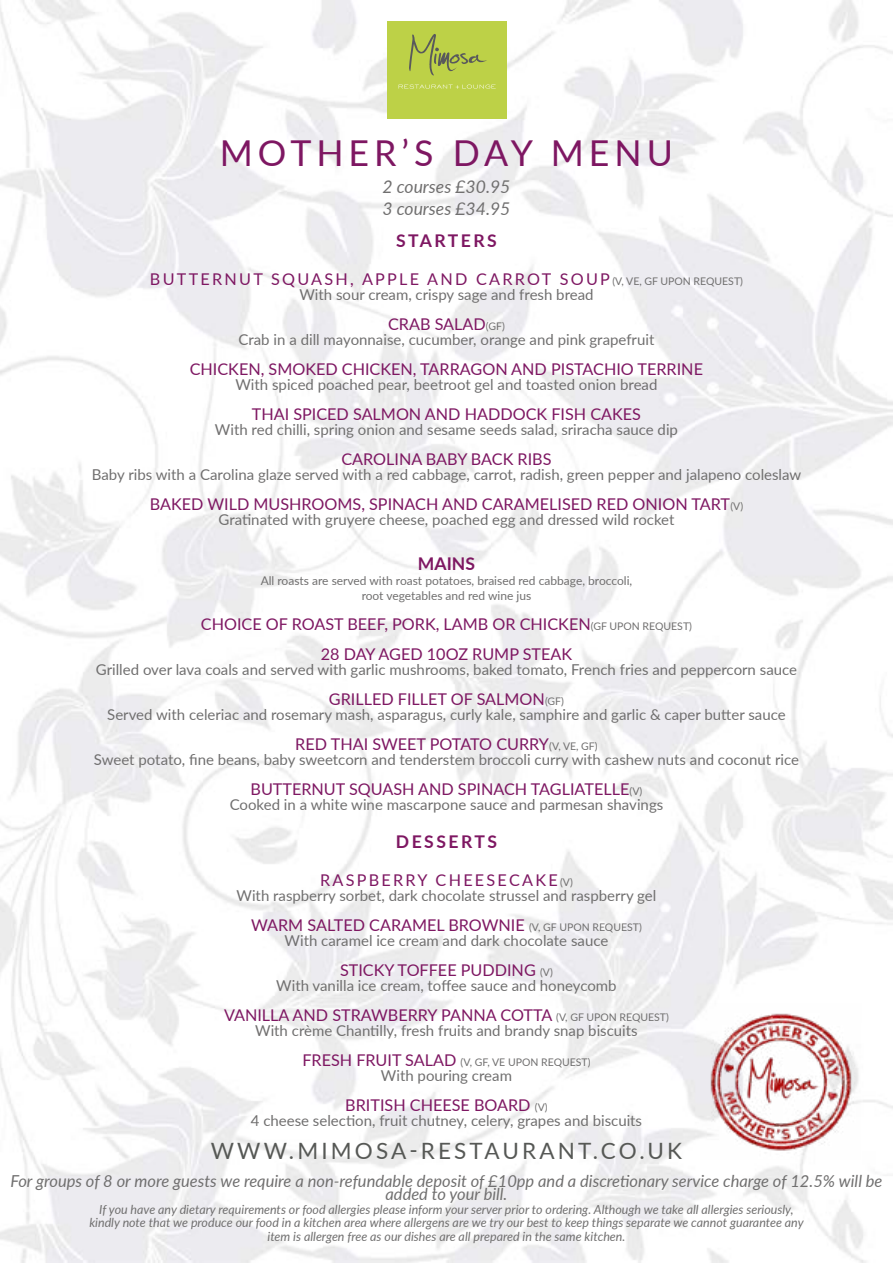
<style>
.page{position:relative;width:893px;height:1263px;background:#fff}
.page>*{position:absolute;margin:0;border:0;box-sizing:border-box;transform-origin:0 0}
.t1{font:35.7px "Lato";letter-spacing:.14em;color:#7e1762}
.t2{font:22.5px "Lato";letter-spacing:.14em;color:#565855}
.t3{font:italic 17.55px/22.5px "Lato";color:#706f6f}
.t4{font:700 17.55px "Lato";letter-spacing:.14em;color:#7e1762}
.t5{font:italic 16.5px/13.6px "Lato";color:#706f6f;text-align:center}
.t6{font:16.2px/30px "Lato";color:#7e1762;text-align:center}
.t7{font:16.2px "Lato";letter-spacing:.14em;color:#7e1762}
.t8{font:15px "Lato";color:#706f6f}
.t9{font:italic 12.45px/13.6px "Lato";color:#706f6f;text-align:center}
.t10{font:12px/15px "Lato";color:#706f6f;text-align:center}
.t11{font:10.5px "Lato";color:#706f6f}
.s1{font-size:10.5px;color:#706f6f}
.s2{font-size:16.2px;color:#7e1762}
</style>
<div class="page">
<img style="left:699px;top:1002px;width:163px;height:159px">
<div style="left:387px;top:21px;width:120px;height:98px;background:#bdd147"></div>
<svg style="left:409px;top:34px;width:78px;height:41px"></svg>
<svg style="left:399px;top:85px;width:97px;height:4px"></svg>
<h1 class="t1" style="left:220px;top:128px;width:455px">MOTHER’S DAY MENU</h1>
<p class="t3" style="left:382px;top:174px;width:129px">2 courses £30.95<br>3 courses £34.95</p>
<p class="t4" style="left:396px;top:228px;width:102px">STARTERS</p>
<p class="t7" style="left:150px;top:267px;width:594px">BUTTERNUT SQUASH, APPLE AND CARROT SOUP<span class="s1">(V, VE, GF UPON REQUEST)</span></p>
<p class="t8" style="left:299px;top:284px;width:296px">With sour cream, crispy sage and fresh bread</p>
<p class="t6" style="left:388px;top:308px;width:118px">CRAB SALAD<span class="s1">(GF)</span></p>
<p class="t8" style="left:239px;top:329px;width:417px">Crab in a dill mayonnaise, cucumber, orange and pink grapefruit</p>
<p class="t6" style="left:190px;top:353px;width:515px">CHICKEN, SMOKED CHICKEN, TARRAGON AND PISTACHIO TERRINE</p>
<p class="t8" style="left:235px;top:374px;width:423px">With spiced poached pear, beetroot gel and toasted onion bread</p>
<p class="t6" style="left:252px;top:398px;width:391px">THAI SPICED SALMON AND HADDOCK FISH CAKES</p>
<p class="t8" style="left:215px;top:419px;width:465px">With red chilli, spring onion and sesame seeds salad, sriracha sauce dip</p>
<p class="t6" style="left:341px;top:443px;width:212px">CAROLINA BABY BACK RIBS</p>
<p class="t8" style="left:92px;top:464px;width:711px">Baby ribs with a Carolina glaze served with a red cabbage, carrot, radish, green pepper and jalapeno coleslaw</p>
<p class="t6" style="left:150px;top:488px;width:595px">BAKED WILD MUSHROOMS, SPINACH AND CARAMELISED RED ONION TART<span class="s1">(V)</span></p>
<p class="t8" style="left:219px;top:509px;width:457px">Gratinated with gruyere cheese, poached egg and dressed wild rocket</p>
<p class="t4" style="left:418px;top:551px;width:59px">MAINS</p>
<p class="t10" style="left:261px;top:572px;width:373px">All roasts are served with roast potatoes, braised red cabbage, broccoli, root vegetables and red wine jus</p>
<p class="t6" style="left:201px;top:608px;width:493px">CHOICE OF ROAST BEEF, PORK, LAMB OR CHICKEN<span class="s1">(GF UPON REQUEST)<br></span>28 DAY AGED 10OZ RUMP STEAK</p>
<p class="t8" style="left:96px;top:659px;width:703px">Grilled over lava coals and served with garlic mushrooms, baked tomato, French fries and peppercorn sauce</p>
<p class="t6" style="left:329px;top:683px;width:237px">GRILLED FILLET OF SALMON<span class="s1">(GF)</span></p>
<p class="t8" style="left:107px;top:704px;width:680px">Served with celeriac and rosemary mash, asparagus, curly kale, samphire and garlic &amp; caper butter sauce</p>
<p class="t6" style="left:295px;top:728px;width:304px">RED THAI SWEET POTATO CURRY<span class="s1">(V, VE, GF)</span></p>
<p class="t8" style="left:94px;top:749px;width:706px">Sweet potato, fine beans, baby sweetcorn and tenderstem broccoli curry with cashew nuts and coconut rice</p>
<p class="t6" style="left:251px;top:773px;width:393px">BUTTERNUT SQUASH AND SPINACH TAGLIATELLE<span class="s1">(V)</span></p>
<p class="t8" style="left:230px;top:794px;width:435px">Cooked in a white wine mascarpone sauce and parmesan shavings</p>
<p class="t4" style="left:396px;top:828px;width:103px">DESSERTS</p>
<p class="t7" style="left:320px;top:868px;width:254px">RASPBERRY CHEESECAKE<span class="s1">(V)</span></p>
<p class="t8" style="left:237px;top:884px;width:421px">With raspberry sorbet, dark chocolate strussel and raspberry gel</p>
<p class="t6" style="left:251px;top:909px;width:392px">WARM SALTED CARAMEL BROWNIE <span class="s1">(V, GF UPON REQUEST)</span></p>
<p class="t8" style="left:285px;top:929px;width:325px">With caramel ice cream and dark chocolate sauce</p>
<p class="t6" style="left:340px;top:954px;width:214px">STICKY TOFFEE PUDDING <span class="s1">(V)</span></p>
<p class="t8" style="left:276px;top:974px;width:342px">With vanilla ice cream, toffee sauce and honeycomb</p>
<p class="t6" style="left:224px;top:999px;width:446px">VANILLA AND STRAWBERRY PANNA COTTA <span class="s1">(V, GF UPON REQUEST)</span></p>
<p class="t8" style="left:255px;top:1019px;width:384px">With crème Chantilly, fresh fruits and brandy snap biscuits</p>
<p class="t11" style="left:302px;top:1054px;width:290px"><span class="s2">FRESH FRUIT SALAD</span> (V, GF, VE UPON REQUEST)</p>
<p class="t8" style="left:381px;top:1064px;width:133px">With pouring cream</p>
<p class="t6" style="left:345px;top:1089px;width:204px">BRITISH CHEESE BOARD <span class="s1">(V)</span></p>
<p class="t8" style="left:251px;top:1109px;width:393px">4 cheese selection, fruit chutney, celery, grapes and biscuits</p>
<h2 class="t2" style="left:211px;top:1135px;width:473px">WWW.MIMOSA-RESTAURANT.CO.UK</h2>
<p class="t5" style="left:10px;top:1173px;width:874px">For groups of 8 or more guests we require a non-refundable deposit of £10pp and a discretionary service charge of 12.5% will be added to your bill.</p>
<p class="t9" style="left:89px;top:1202px;width:716px">If you have any dietary requirements or food allergies please inform your server prior to ordering. Although we take all allergies seriously, kindly note that we produce our food in a kitchen area where allergens are we try our best to keep things separate we cannot guarantee any item is allergen free as our dishes are all prepared in the same kitchen.</p>
</div>
